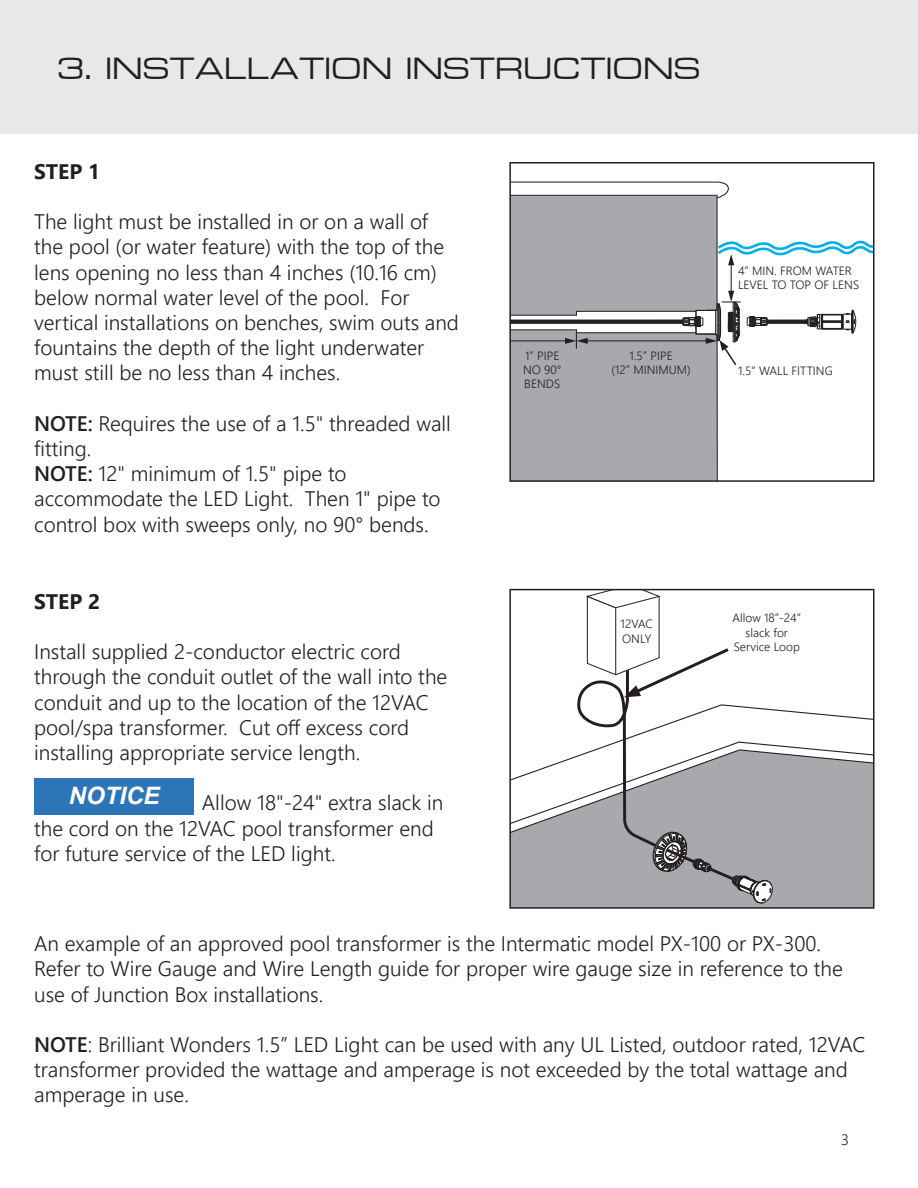
<style>
.page{position:relative;width:918px;height:1188px;background:#fff}
.page>*{position:absolute;margin:0;border:0;box-sizing:border-box;transform-origin:0 0}
.Page_Heading{font:36px "Metrostyle Extended";color:#231f20}
.t1{font:italic 700 24px "Arial";color:#fff}
.t2{font:300 21px/25.2px "Segoe UI";color:#231f20}
.t3{font:700 21px "Segoe UI";color:#231f20}
.t4{font:300 15px "Segoe UI";color:#231f20}
.t5{font:300 12px "Segoe UI";color:#231f20}
.s1{font-weight:600}
</style>
<div class="page">
<div style="left:0;top:0;width:918px;height:133px;background:#e8e8e8"></div>
<div style="left:34px;top:778px;width:160px;height:37px;background:#2c76b8"></div>
<svg style="left:512px;top:181px;width:217px;height:18px"></svg>
<hr style="left:731px;top:263px;width:1px;height:30px;background:#231f20">
<div style="left:512px;top:195px;width:206px;height:284px;background:#a7a9ac"></div>
<svg style="left:747px;top:316px;width:21px;height:11px"></svg>
<svg style="left:805px;top:310px;width:51px;height:24px"></svg>
<div style="left:767px;top:320px;width:41px;height:4px;border:1px solid #231f20"></div>
<svg style="left:715px;top:234px;width:156px;height:31px"></svg>
<div style="left:509px;top:162px;width:365px;height:320px;border:2px solid #231f20"></div>
<svg style="left:510px;top:291px;width:231px;height:76px"></svg>
<svg style="left:510px;top:590px;width:364px;height:313px"></svg>
<p class="Page_Heading" style="left:58px;top:49px;width:644px">3. INSTALLATION INSTRUCTIONS</p>
<p class="t3" style="left:34px;top:155px;width:68px">STEP 1</p>
<p class="t2" style="left:34px;top:208px;width:426px">The light must be installed in or on a wall of the pool (or water feature) with the top of the lens opening no less than 4 inches (10.16 cm) below normal water level of the pool. For vertical installations on benches, swim outs and fountains the depth of the light underwater must still be no less than 4 inches.</p>
<p class="t2" style="left:34px;top:410px;width:418px"><span class="s1">NOTE:</span> Requires the use of a 1.5" threaded wall fitting.</p>
<p class="t2" style="left:34px;top:460px;width:408px"><span class="s1">NOTE:</span> 12" minimum of 1.5" pipe to accommodate the LED Light. Then 1" pipe to control box with sweeps only, no 90° bends.</p>
<p class="t3" style="left:34px;top:585px;width:68px">STEP 2</p>
<p class="t2" style="left:34px;top:638px;width:415px">Install supplied 2-conductor electric cord through the conduit outlet of the wall into the conduit and up to the location of the 12VAC pool/spa transformer. Cut off excess cord installing appropriate service length.</p>
<p class="t2" style="left:34px;top:790px;width:411px;text-indent:168px">Allow 18"-24" extra slack in the cord on the 12VAC pool transformer end for future service of the LED light.</p>
<p class="t1" style="left:69px;top:780px;width:92px">NOTICE</p>
<p class="t5" style="left:525px;top:346px;width:36px">1” PIPE</p>
<p class="t5" style="left:523px;top:361px;width:40px">NO 90°</p>
<p class="t5" style="left:524px;top:375px;width:37px">BENDS</p>
<p class="t5" style="left:630px;top:346px;width:45px">1.5” PIPE</p>
<p class="t5" style="left:612px;top:361px;width:81px">(12” MINIMUM)</p>
<p class="t5" style="left:738px;top:261px;width:115px">4” MIN. FROM WATER</p>
<p class="t5" style="left:738px;top:276px;width:123px">LEVEL TO TOP OF LENS</p>
<p class="t5" style="left:738px;top:362px;width:96px">1.5” WALL FITTING</p>
<p class="t5" style="left:621px;top:615px;width:34px">12VAC</p>
<p class="t5" style="left:622px;top:629px;width:31px">ONLY</p>
<p class="t5" style="left:732px;top:609px;width:70px">Allow 18”-24”</p>
<p class="t5" style="left:746px;top:623px;width:44px">slack for</p>
<p class="t5" style="left:734px;top:638px;width:68px">Service Loop</p>
<p class="t2" style="left:34px;top:930px;width:810px">An example of an approved pool transformer is the Intermatic model PX-100 or PX-300.<br>Refer to Wire Gauge and Wire Length guide for proper wire gauge size in reference to the use of Junction Box installations.</p>
<p class="t2" style="left:34px;top:1031px;width:833px"><span class="s1">NOTE</span>: Brilliant Wonders 1.5” LED Light can be used with any UL Listed, outdoor rated, 12VAC transformer provided the wattage and amperage is not exceeded by the total wattage and amperage in use.</p>
<p class="t4" style="left:841px;top:1129px;width:9px">3</p>
</div>
